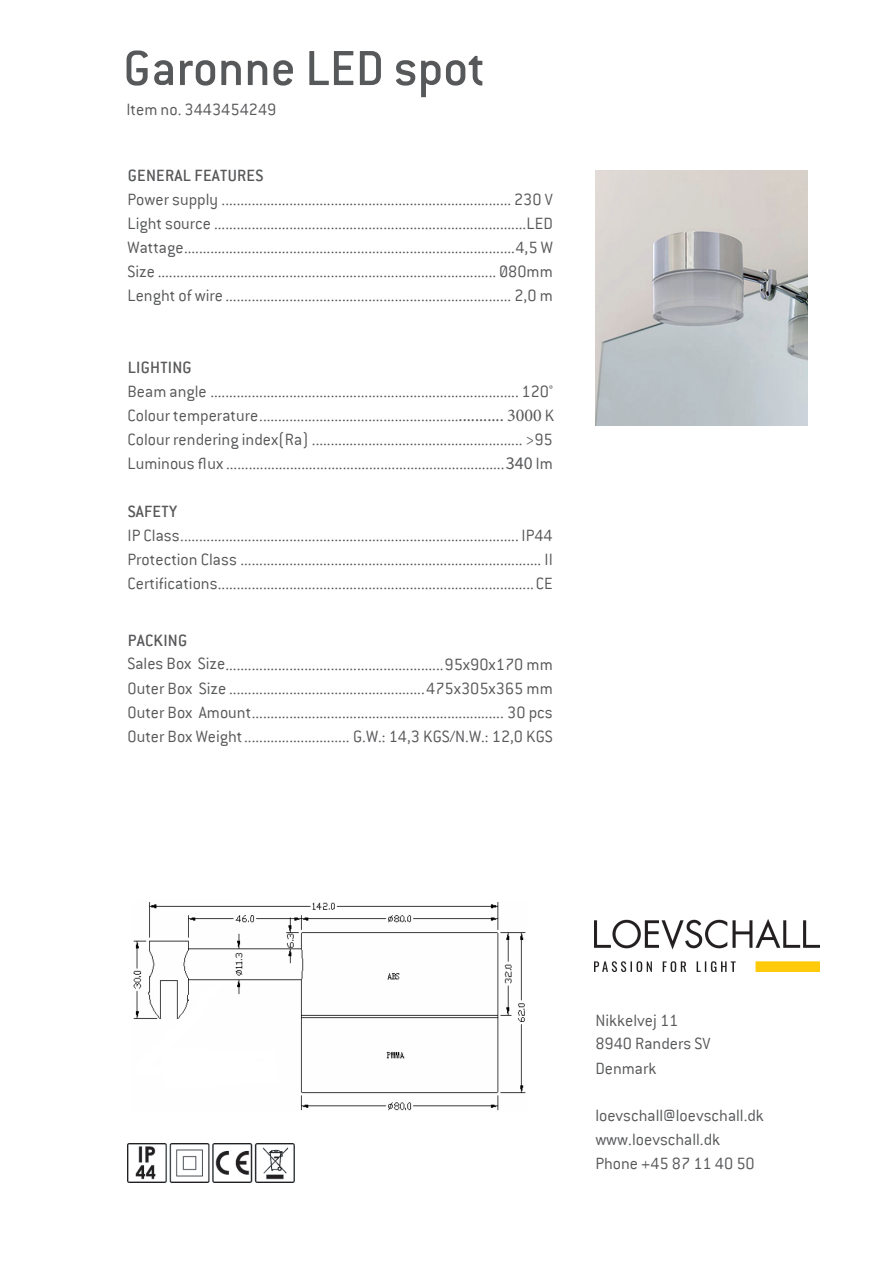
<style>
.page{position:relative;width:893px;height:1263px;background:#fff}
.page>*{position:absolute;margin:0;border:0;box-sizing:border-box;transform-origin:0 0}
.t1{font:500 54px "Conduit ITC";color:#57585a}
.t2{font:300 18px/24px "Conduit ITC";color:#57585a}
.t3{font:500 18px "Conduit ITC";letter-spacing:.015em;color:#57585a}
.s1{font-family:"Minion Pro";font-weight:400}
.s2{font-family:"Source Sans Pro";font-weight:400}
</style>
<div class="page">
<img style="left:595px;top:170px;width:213px;height:255px">
<img style="left:128px;top:1144px;width:167px;height:38px">
<img style="left:133px;top:902px;width:393px;height:209px">
<img style="left:594px;top:919px;width:225px;height:52px">
<p class="t1" style="left:123px;top:38px;width:363px">Garonne LED spot</p>
<p class="t2" style="left:126px;top:97px;width:151px">Item no. 3443454249</p>
<p class="t3" style="left:128px;top:166px;width:137px">GENERAL FEATURES</p>
<p class="t2" style="left:128px;top:188px;width:427px">Power supply ............................................................................. 230 V</p>
<p class="t2" style="left:128px;top:212px;width:427px">Light source ...................................................................................LED</p>
<p class="t2" style="left:128px;top:236px;width:427px">Wattage........................................................................................4,5 W</p>
<p class="t2" style="left:128px;top:260px;width:427px">Size .......................................................................................... Ø80mm</p>
<p class="t2" style="left:128px;top:284px;width:427px">Lenght of wire ............................................................................ 2,0 m</p>
<p class="t3" style="left:128px;top:358px;width:66px">LIGHTING</p>
<p class="t2" style="left:128px;top:380px;width:428px">Beam angle .................................................................................. 120°<br>Colour temperature .....................................................<span class="s1">........... 3000</span> K</p>
<p class="t2" style="left:128px;top:428px;width:427px">Colour rendering index(Ra) ........................................................ &gt;95</p>
<p class="t2" style="left:128px;top:452px;width:427px">Luminous flux ..........................................................................<span class="s2">340</span> lm</p>
<p class="t3" style="left:128px;top:502px;width:51px">SAFETY</p>
<p class="t2" style="left:128px;top:524px;width:427px">IP Class.......................................................................................... IP44</p>
<p class="t2" style="left:128px;top:548px;width:427px">Protection Class ................................................................................ II</p>
<p class="t2" style="left:128px;top:572px;width:427px">Certifications....................................................................................CE</p>
<p class="t3" style="left:128px;top:630px;width:61px">PACKING</p>
<p class="t2" style="left:128px;top:652px;width:427px">Sales Box Size..........................................................95x90x170 mm</p>
<p class="t2" style="left:128px;top:676px;width:427px">Outer Box Size ....................................................475x305x365 mm</p>
<p class="t2" style="left:128px;top:700px;width:427px">Outer Box Amount................................................................... 30 pcs</p>
<p class="t2" style="left:128px;top:724px;width:427px">Outer Box Weight............................ G.W.: 14,3 KGS/N.W.: 12,0 KGS</p>
<p class="t2" style="left:595px;top:1009px;width:117px;line-height:23.1px">Nikkelvej 11<br>8940 Randers SV</p>
<p class="t2" style="left:595px;top:1057px;width:63px">Denmark</p>
<p class="t2" style="left:595px;top:1104px;width:170px">loevschall@loevschall.dk www.loevschall.dk<br>Phone +45 87 11 40 50</p>
</div>
